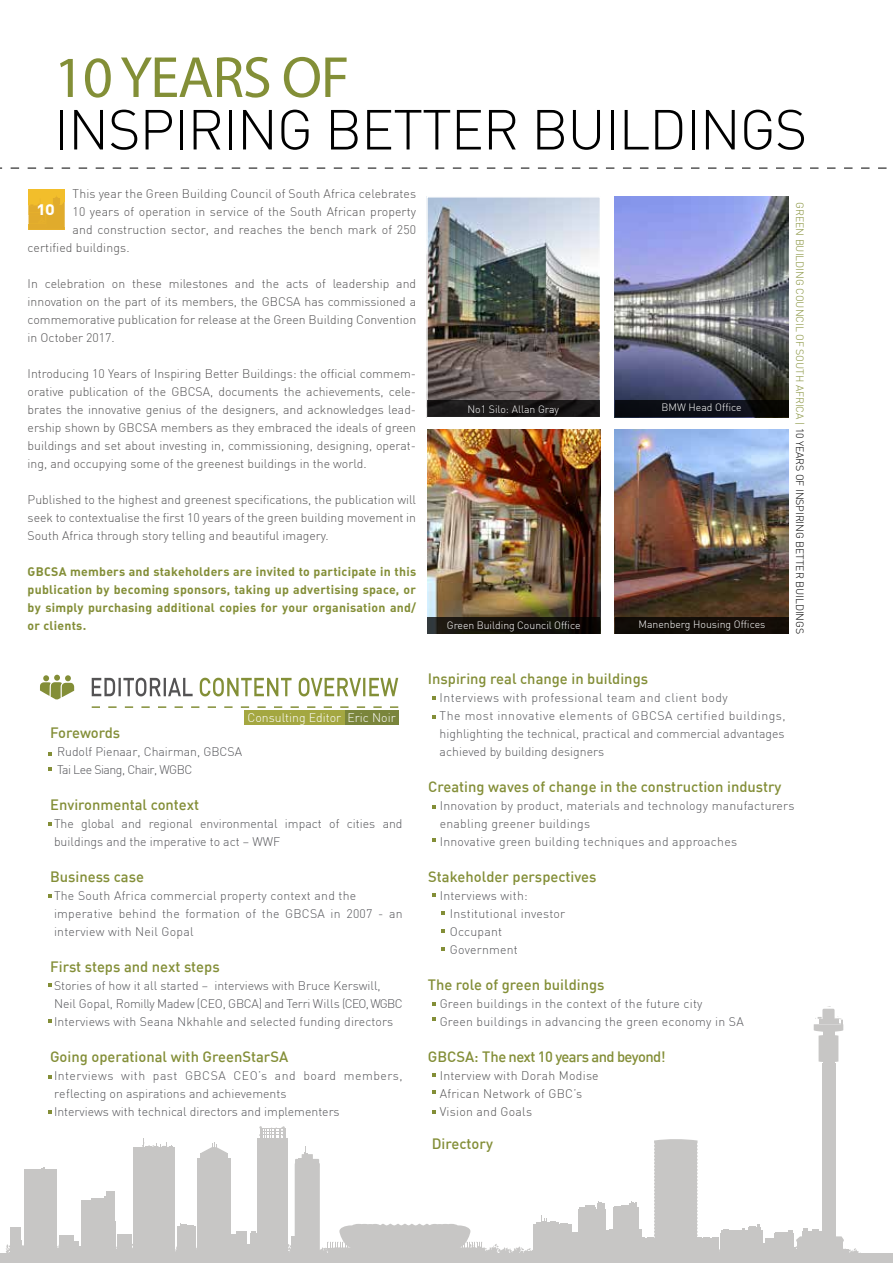
<style>
.page{position:relative;width:893px;height:1263px;background:#fff}
.page>*{position:absolute;margin:0;border:0;box-sizing:border-box;transform-origin:0 0}
.t1{font:58.5px "Myriad Pro";letter-spacing:-.02em;color:#838f37}
.t2{font:300 55.5px "DIN";letter-spacing:-.02em;color:#000}
.t3{font:18px "DIN Bold Alternate";color:#fff}
.t4{font:500 14.7px "DIN";color:#838e37}
.t5{font:500 14.7px "DIN";letter-spacing:-.04em;color:#838e37}
.t6{font:300 12.3px/18px "DIN";letter-spacing:.01em;color:#55565a}
.t7{font:300 12.3px/18px "DIN";letter-spacing:.01em;color:#545354;text-align:justify}
.t8{font:12.3px/18px "DIN Bold Alternate";letter-spacing:.02em;color:#838e37;text-align:justify}
.t9{font:300 12.3px "DIN";color:#fff}
.t10{font:300 10.5px "DIN";color:#fff}
.t11{font:300 10.5px "DIN";letter-spacing:-.01em;color:#838f37}
.s1{color:#000}
</style>
<div class="page">
<svg style="left:0;top:168px;width:887px;height:1px"></svg>
<div style="left:29px;top:190px;width:36px;height:40px;background:#f2be2b"></div>
<svg style="left:28px;top:198px;width:37px;height:32px"></svg>
<img style="left:46px;top:197px;width:19px;height:30px">
<img style="left:429px;top:199px;width:169px;height:201px">
<div style="left:426px;top:196px;width:175px;height:222px;border:2px solid #fff"></div>
<img style="left:615px;top:196px;width:173px;height:204px">
<img style="left:615px;top:429px;width:173px;height:188px">
<img style="left:428px;top:429px;width:172px;height:188px">
<svg style="left:200px;top:678px;width:198px;height:18px"></svg>
<svg style="left:92px;top:678px;width:101px;height:18px"></svg>
<svg style="left:40px;top:675px;width:34px;height:24px"></svg>
<svg style="left:92px;top:706px;width:306px;height:2px"></svg>
<svg style="left:814px;top:1028px;width:29px;height:4px"></svg>
<div style="left:814px;top:1024px;width:29px;height:6px;background:#c7c6c5"></div>
<hr style="left:819px;top:1020px;width:19px;height:4px;background:#c7c6c5">
<div style="left:822px;top:1030px;width:12px;height:6px;background:#c7c6c5"></div>
<svg style="left:834px;top:1016px;width:9px;height:8px"></svg>
<div style="left:822px;top:1009px;width:12px;height:12px;background:#c7c6c5"></div>
<svg style="left:819px;top:1035px;width:19px;height:27px"></svg>
<div style="left:822px;top:1057px;width:12px;height:7px;background:#c7c6c5"></div>
<div style="left:822px;top:1063px;width:13px;height:197px;background:#c7c6c5"></div>
<svg style="left:6px;top:1126px;width:887px;height:137px"></svg>
<svg style="left:49px;top:822px;width:3px;height:4px"></svg>
<svg style="left:49px;top:1110px;width:3px;height:4px"></svg>
<svg style="left:432px;top:696px;width:3px;height:4px"></svg>
<svg style="left:432px;top:838px;width:3px;height:4px"></svg>
<svg style="left:441px;top:911px;width:3px;height:4px"></svg>
<svg style="left:432px;top:1017px;width:3px;height:4px"></svg>
<svg style="left:432px;top:1073px;width:3px;height:4px"></svg>
<svg style="left:432px;top:1090px;width:3px;height:4px"></svg>
<div style="left:428px;top:400px;width:172px;height:17px;background:linear-gradient(to right,#1e1d1d,#151414)"></div>
<svg style="left:428px;top:617px;width:172px;height:17px;background:#14110c"></svg>
<svg style="left:615px;top:400px;width:173px;height:17px;background:#0b0c12"></svg>
<div style="left:615px;top:617px;width:173px;height:17px;background:#120d07"></div>
<div style="left:245px;top:711px;width:106px;height:14px;background:#a4a741"></div>
<div style="left:345px;top:711px;width:54px;height:14px;background:#7a853b"></div>
<h1 class="t1" style="left:54px;top:41px;width:297px">10 YEARS OF</h1>
<h2 class="t2" style="left:54px;top:95px;width:755px">INSPIRING BETTER BUILDINGS</h2>
<p class="t7" style="left:73px;top:184px;width:345px">This year the Green Building Council of South Africa celebrates</p>
<p class="t7" style="left:73px;top:202px;width:345px">10 years of operation in service of the South African property</p>
<p class="t7" style="left:73px;top:220px;width:345px">and construction sector, and reaches the bench mark of 250</p>
<p class="t7" style="left:28px;top:238px;width:103px">certified buildings.</p>
<p class="t7" style="left:28px;top:274px;width:390px">In celebration on these milestones and the acts of leadership and innovation on the part of its members, the GBCSA has commissioned a commemorative publication for release at the Green Building Convention in October 2017.</p>
<p class="t7" style="left:28px;top:364px;width:390px">Introducing 10 Years of Inspiring Better Buildings: the official commem&shy;orative publication of the GBCSA, documents the achievements, cele&shy;brates the innovative genius of the designers, and acknowledges lead&shy;ership shown by GBCSA members as they embraced the ideals of green buildings and set about investing in, commissioning, designing, operat&shy;ing, and occupying some of the greenest buildings in the world.</p>
<p class="t7" style="left:28px;top:490px;width:390px">Published to the highest and greenest specifications, the publication will seek to contextualise the first 10 years of the green building movement in South Africa through story telling and beautiful imagery.</p>
<p class="t8" style="left:28px;top:562px;width:390px">GBCSA members and stakeholders are invited to participate in this publication by becoming sponsors, taking up advertising space, or by simply purchasing additional copies for your organisation and/ or clients.</p>
<h3 class="t3" style="left:37px;top:196px;width:19px">10</h3>
<p class="t10" style="left:467px;top:403px;width:93px">No1 Silo: Allan Gray</p>
<p class="t10" style="left:661px;top:401px;width:82px">BMW Head Office</p>
<p class="t10" style="left:447px;top:619px;width:135px">Green Building Council Office</p>
<p class="t10" style="left:638px;top:618px;width:128px">Manenberg Housing Offices</p>
<p class="t11" style="left:806px;top:202px;width:433px;rotate:90deg">GREEN BUILDING COUNCIL OF SOUTH AFRICA | <span class="s1">10 YEARS OF INSPIRING BETTER BUILDINGS</span></p>
<p class="t4" style="left:50px;top:723px;width:72px">Forewords</p>
<p class="t9" style="left:248px;top:710px;width:150px">Consulting Editor Eric Noir</p>
<p class="t6" style="left:57px;top:742px;width:187px">Rudolf Pienaar, Chairman, GBCSA<br>Tai Lee Siang, Chair, WGBC</p>
<p class="t4" style="left:50px;top:795px;width:150px">Environmental context</p>
<p class="t6" style="left:54px;top:814px;width:350px">The global and regional environmental impact of cities and buildings and the imperative to act – WWF</p>
<p class="t4" style="left:50px;top:867px;width:95px">Business case</p>
<p class="t6" style="left:54px;top:886px;width:350px">The South Africa commercial property context and the imperative behind the formation of the GBCSA in 2007 - an interview with Neil Gopal</p>
<p class="t4" style="left:50px;top:957px;width:171px">First steps and next steps</p>
<p class="t6" style="left:54px;top:976px;width:350px">Stories of how it all started – interviews with Bruce Kerswill,<br>Neil Gopal, Romilly Madew (CEO, GBCA) and Terri Wills (CEO, WGBC<br>Interviews with Seana Nkhahle and selected funding directors</p>
<p class="t4" style="left:50px;top:1047px;width:240px">Going operational with GreenStarSA</p>
<p class="t6" style="left:54px;top:1066px;width:350px">Interviews with past GBCSA CEO’s and board members, reflecting on aspirations and achievements<br>Interviews with technical directors and implementers</p>
<p class="t4" style="left:428px;top:669px;width:222px">Inspiring real change in buildings</p>
<p class="t6" style="left:440px;top:688px;width:348px">Interviews with professional team and client body<br>The most innovative elements of GBCSA certified buildings, highlighting the technical, practical and commercial advantages achieved by building designers</p>
<p class="t4" style="left:428px;top:777px;width:355px">Creating waves of change in the construction industry</p>
<p class="t6" style="left:440px;top:796px;width:356px">Innovation by product, materials and technology manufacturers enabling greener buildings<br>Innovative green building techniques and approaches</p>
<p class="t4" style="left:428px;top:867px;width:170px">Stakeholder perspectives</p>
<p class="t6" style="left:450px;top:886px;width:117px;text-indent:-10px">Interviews with:<br>Institutional investor<br>Occupant<br>Government</p>
<p class="t4" style="left:428px;top:975px;width:178px">The role of green buildings</p>
<p class="t6" style="left:440px;top:994px;width:306px">Green buildings in the context of the future city<br>Green buildings in advancing the green economy in SA</p>
<p class="t5" style="left:428px;top:1047px;width:239px">GBCSA: The next 10 years and beyond!</p>
<p class="t7" style="left:440px;top:1066px;width:161px;text-align:left">Interview with Dorah Modise<br>African Network of GBC’s<br>Vision and Goals</p>
<p class="t4" style="left:432px;top:1134px;width:63px">Directory</p>
</div>
